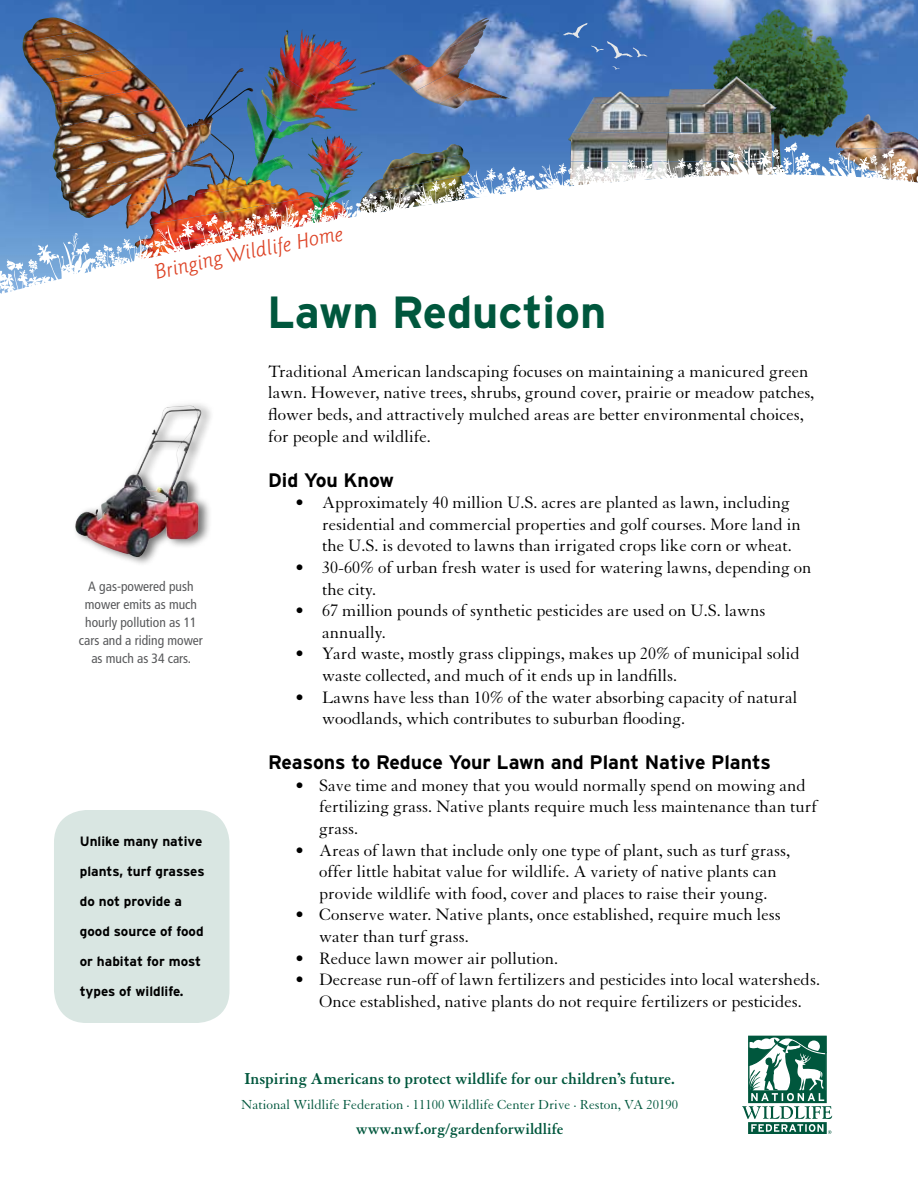
<style>
.page{position:relative;width:918px;height:1188px;background:#fff}
.page>*{position:absolute;margin:0;border:0;box-sizing:border-box;transform-origin:0 0}
.t1{font:700 45px "Interstate";color:#00573d}
.t2{font:italic 300 21px "Goudy Sans IT Cby BT";color:#dd4326}
.t3{font:700 19.5px "Interstate";color:#000}
.t4{font:18px/21.6px "Granjon";color:#000}
.t5{font:700 17.25px "Granjon";color:#00573d}
.t6{font:700 16.5px "Granjon";color:#00573d}
.t7{font:14.25px "Granjon";color:#00573d}
.t8{font:700 13.5px "Interstate";color:#000}
.t9{font:condensed 13.5px/18px "Frutiger LT Std";color:#58595b;text-align:center}
.s1{font-size:16.5px}
</style>
<div class="page">
<svg style="left:742px;top:1036px;width:90px;height:98px"></svg>
<div style="left:54px;top:810px;width:176px;height:213px;background:#d9e6e2;border-radius:32px"></div>
<img style="left:0;top:0;width:918px;height:142px">
<img style="left:703px;top:0;width:149px;height:142px">
<img style="left:590px;top:76px;width:181px;height:28px">
<img style="left:573px;top:104px;width:204px;height:29px">
<img style="left:568px;top:133px;width:204px;height:9px">
<img style="left:848px;top:114px;width:33px;height:14px">
<img style="left:835px;top:128px;width:83px;height:14px">
<img style="left:269px;top:29px;width:17px;height:39px">
<img style="left:286px;top:29px;width:71px;height:6px">
<img style="left:280px;top:35px;width:90px;height:76px">
<img style="left:261px;top:68px;width:73px;height:54px">
<img style="left:247px;top:98px;width:52px;height:44px">
<img style="left:359px;top:18px;width:146px;height:72px">
<img style="left:359px;top:18px;width:131px;height:58px">
<img style="left:396px;top:29px;width:89px;height:61px">
<img style="left:415px;top:64px;width:60px;height:26px">
<img style="left:439px;top:85px;width:64px;height:5px">
<svg style="left:505px;top:96px;width:5px;height:3px"></svg>
<img style="left:359px;top:90px;width:146px;height:19px">
<div style="left:22px;top:18px;width:328px;height:9px;background:#3268b2"></div>
<img style="left:23px;top:18px;width:65px;height:12px">
<img style="left:22px;top:30px;width:93px;height:33px">
<img style="left:29px;top:49px;width:108px;height:34px">
<img style="left:45px;top:68px;width:199px;height:36px">
<img style="left:55px;top:73px;width:199px;height:53px">
<img style="left:54px;top:96px;width:185px;height:46px">
<img style="left:53px;top:130px;width:171px;height:12px">
<img style="left:313px;top:136px;width:11px;height:5px">
<img style="left:324px;top:136px;width:21px;height:5px">
<img style="left:308px;top:141px;width:53px;height:1px">
<svg style="left:563px;top:23px;width:85px;height:47px;background:#4473b8"></svg>
<div style="left:72px;top:399px;width:142px;height:167px;background:#000;opacity:.55"></div>
<img style="left:121px;top:405px;width:69px;height:84px">
<img style="left:0;top:142px;width:918px;height:152px">
<p class="t2" style="left:200px;top:249px;width:72px;rotate:-12deg">ng Wildl</p>
<p class="t2" style="left:270px;top:234px;width:65px;rotate:-11deg">ife Hom</p>
<p class="t2" style="left:152px;top:260px;width:50px;rotate:-13deg">Bringi</p>
<p class="t9" style="left:79px;top:578px;width:125px">A gas-powered push mower emits as much hourly pollution as 11 cars and a riding mower as much as 34 cars.</p>
<p class="t8" style="left:80px;top:834px;width:124px">Unlike many native</p>
<p class="t8" style="left:80px;top:864px;width:126px">plants, turf grasses</p>
<p class="t8" style="left:80px;top:894px;width:104px">do not provide a</p>
<p class="t8" style="left:80px;top:924px;width:125px">good source of food</p>
<p class="t8" style="left:80px;top:954px;width:123px">or habitat for most</p>
<p class="t8" style="left:80px;top:984px;width:105px">types of wildlife.</p>
<h1 class="t1" style="left:267px;top:287px;width:341px">Lawn Reduction</h1>
<p class="t4" style="left:268px;top:361px;width:548px">Traditional American landscaping focuses on maintaining a manicured green lawn. However, native trees, shrubs, ground cover, prairie or meadow patches, flower beds, and attractively mulched areas are better environmental choices, for people and wildlife.</p>
<p class="t3" style="left:268px;top:469px;width:127px">Did You Know</p>
<p class="t4" style="left:322px;top:492px;width:480px;text-indent:-27px">• Approximately 40 million U.S. acres are planted as lawn, including residential and commercial properties and golf courses. More land in the U.S. is devoted to lawns than irrigated crops like corn or wheat.</p>
<p class="t4" style="left:322px;top:557px;width:491px;text-indent:-27px">• 30-60% of urban fresh water is used for watering lawns, depending on the city.</p>
<p class="t4" style="left:322px;top:600px;width:445px;text-indent:-27px">• 67 million pounds of synthetic pesticides are used on U.S. lawns annually.</p>
<p class="t4" style="left:322px;top:644px;width:479px;text-indent:-27px">• Yard waste, mostly grass clippings, makes up 20% of municipal solid waste collected, and much of it ends up in landfills.</p>
<p class="t4" style="left:322px;top:687px;width:477px;text-indent:-27px">• Lawns have less than 10% of the water absorbing capacity of natural woodlands, which contributes to suburban flooding.</p>
<p class="t3" style="left:268px;top:752px;width:504px">Reasons to Reduce Your Lawn and Plant Native Plants</p>
<p class="t4" style="left:319px;top:775px;width:499px;text-indent:-24px">• Save time and money that you would normally spend on mowing and fertilizing grass. Native plants require much less maintenance than turf grass.</p>
<p class="t4" style="left:319px;top:840px;width:472px;text-indent:-24px">• Areas of lawn that include only one type of plant, such as turf grass, offer little habitat value for wildlife. A variety of native plants can provide wildlife with food, cover and places to raise their young.</p>
<p class="t4" style="left:319px;top:905px;width:463px;text-indent:-24px">• Conserve water. Native plants, once established, require much less water than turf grass.</p>
<p class="t4" style="left:295px;top:948px;width:264px">• Reduce lawn mower air pollution.</p>
<p class="t4" style="left:295px;top:969px;width:526px;text-align:center">• Decrease run-off of lawn fertilizers and pesticides into local watersheds.<br>Once established, native plants do not require fertilizers or pesticides.</p>
<p class="t5" style="left:245px;top:1070px;width:432px">Inspiring Americans to protect wildlife for our children’s future<span class="s1">.</span></p>
<p class="t7" style="left:241px;top:1097px;width:439px">National Wildlife Federation · 11100 Wildlife Center Drive · Reston, VA 20190</p>
<p class="t6" style="left:356px;top:1120px;width:209px">www.nwf.org/gardenforwildlife</p>
</div>
